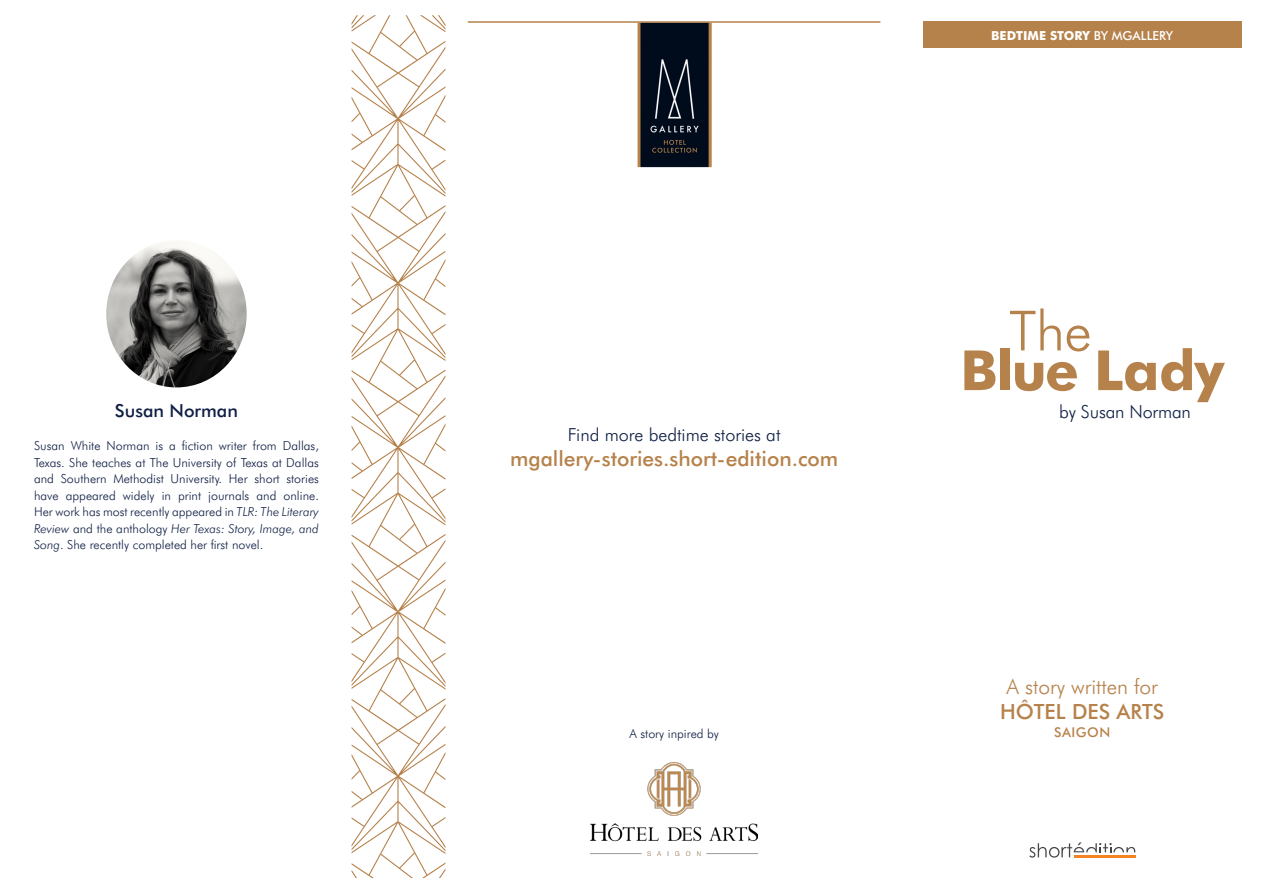
<style>
.page{position:relative;width:1263px;height:893px;background:#fff}
.page>*{position:absolute;margin:0;border:0;box-sizing:border-box;transform-origin:0 0}
.t1{font:700 55.35px "Futura BT";letter-spacing:-.02em;color:#b6824b}
.t2{font:300 55.35px "Futura BT";color:#b6824b}
.t3{font:500 21px "Futura BT";color:#b6824b}
.t4{font:300 21px/25.2px "Futura BT";color:#b6824b;text-align:center}
.t5{font:300 18px "Futura BT";color:#102045}
.t6{font:500 18px "Futura BT";color:#102045}
.t7{font:500 13.5px "Futura BT";letter-spacing:.04em;color:#b6824b}
.t8{font:300 12.45px/16.5px "Futura BT";color:#102045;text-align:justify}
.t9{font:700 12.45px "Futura BT";color:#fff}
.s1{font-style:italic}
.s2{font-weight:500}
</style>
<div class="page">
<div style="left:923px;top:21px;width:319px;height:27px;background:#b6824b"></div>
<svg style="left:1029px;top:842px;width:106px;height:16px"></svg>
<hr style="left:1074px;top:855px;width:61px;height:2px;background:#f58420">
<svg style="left:352px;top:15px;width:93px;height:863px"></svg>
<img style="left:637px;top:23px;width:75px;height:145px">
<hr style="left:468px;top:21px;width:412px;height:2px;background:#b6824b">
<img style="left:591px;top:763px;width:166px;height:92px">
<img style="left:106px;top:241px;width:141px;height:146px">
<p class="t6" style="left:115px;top:400px;width:125px">Susan Norman</p>
<p class="t8" style="left:34px;top:437px;width:286px">Susan White Norman is a fiction writer from Dallas, Texas. She teaches at The University of Texas at Dallas and Southern Methodist University. Her short stories have appeared widely in print journals and online.<br>Her work has most recently appeared in <span class="s1">TLR: The Literary Review</span> and the anthology <span class="s1">Her Texas: Story, Image, and Song</span>. She recently completed her first novel.</p>
<p class="t5" style="left:568px;top:423px;width:214px">Find more bedtime stories at</p>
<p class="t3" style="left:510px;top:446px;width:330px">mgallery-stories.short-edition.com</p>
<p class="t8" style="left:629px;top:725px;width:91px">A story inpired by</p>
<p class="t9" style="left:991px;top:28px;width:184px">BEDTIME STORY <span class="s2">BY MGALLERY</span></p>
<p class="t2" style="left:1009px;top:297px;width:84px">The</p>
<p class="t1" style="left:960px;top:337px;width:266px">Blue Lady</p>
<p class="t5" style="left:1059px;top:400px;width:133px">by Susan Norman</p>
<p class="t4" style="left:1000px;top:673px;width:166px">A story written for<br><span class="s2">HÔTEL DES ARTS</span></p>
<p class="t7" style="left:1054px;top:724px;width:58px">SAIGON</p>
</div>
